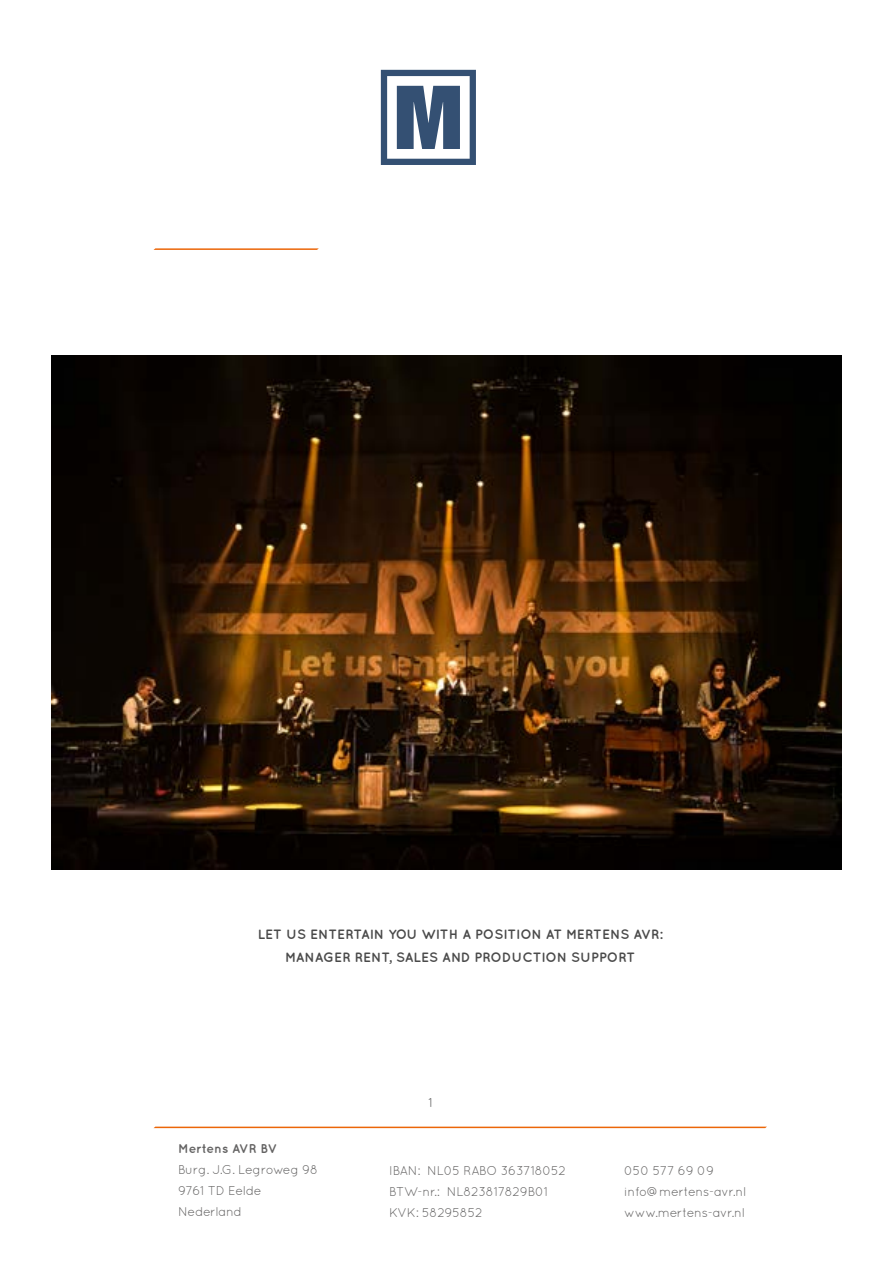
<style>
.page{position:relative;width:893px;height:1263px;background:#fff}
.page>*{position:absolute;margin:0;border:0;box-sizing:border-box;transform-origin:0 0}
.t1{font:700 13.5px "Quicksand";color:#494949}
.t2{font:700 13.5px "Quicksand";color:#4a4a4a}
.t3{font:12.75px/21px "Quicksand";letter-spacing:-.02em;color:#646363}
.t4{font:700 12.75px "Quicksand";color:#646363}
.t5{font:12.75px "Quicksand";color:#494949}
</style>
<div class="page">
<svg style="left:381px;top:70px;width:95px;height:95px"></svg>
<hr style="left:154px;top:1126px;width:612px;height:2px;background:#ec6608">
<hr style="left:154px;top:248px;width:164px;height:2px;background:#ec6608">
<img style="left:51px;top:355px;width:791px;height:515px">
<p class="t1" style="left:258px;top:926px;width:407px">LET US ENTERTAIN YOU WITH A POSITION AT MERTENS AVR:</p>
<p class="t2" style="left:285px;top:949px;width:352px">MANAGER RENT, SALES AND PRODUCTION SUPPORT</p>
<p class="t5" style="left:428px;top:1095px;width:6px">1</p>
<p class="t4" style="left:178px;top:1141px;width:101px">Mertens AVR BV</p>
<p class="t3" style="left:178px;top:1159px;width:142px">Burg. J.G. Legroweg 98<br>9761 TD Eelde<br>Nederland</p>
<p class="t3" style="left:389px;top:1160px;width:179px">IBAN: NL05 RABO 363718052<br>BTW-nr.: NL823817829B01<br>KVK: 58295852</p>
<p class="t3" style="left:624px;top:1160px;width:124px">050 577 69 09 info@mertens-avr.nl www.mertens-avr.nl</p>
</div>
